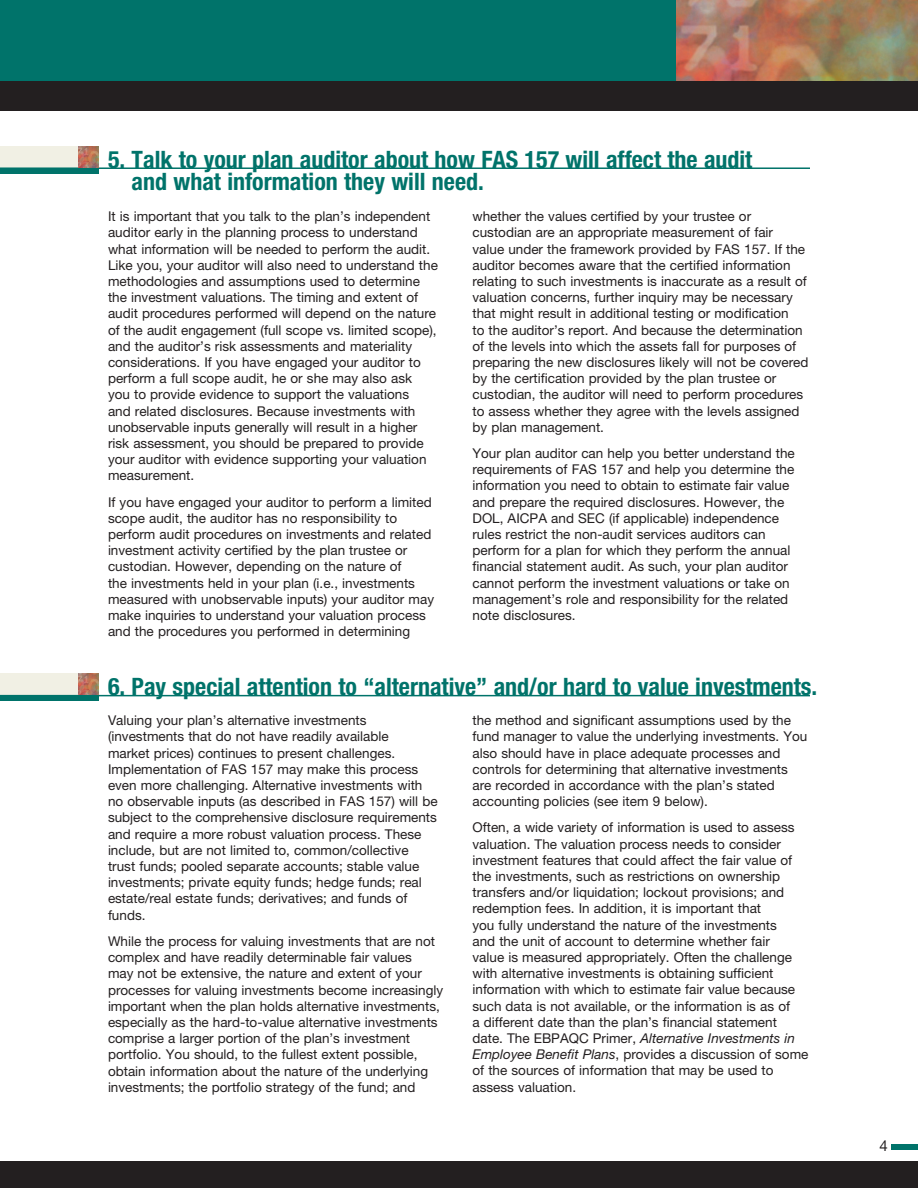
<style>
.page{position:relative;width:918px;height:1188px;background:#fff}
.page>*{position:absolute;margin:0;border:0;box-sizing:border-box;transform-origin:0 0}
.t1{font:700 condensed 24px/22.5px "Helvetica Neue";color:#00736a}
.t2{font:15px "Helvetica Neue";color:#231f20}
.t3{font:13.5px/16.2px "Helvetica Neue";color:#231f20}
.s1{font-style:italic}
</style>
<div class="page">
<div style="left:0;top:38px;width:918px;height:73px;background:#231f20"></div>
<div style="left:0;top:0;width:688px;height:81px;background:#00736a"></div>
<img style="left:677px;top:0;width:241px;height:81px">
<div style="left:0;top:1161px;width:918px;height:27px;background:#231f20"></div>
<div style="left:891px;top:1144px;width:27px;height:6px;background:#00736a"></div>
<div style="left:0;top:146px;width:98px;height:22px;background:#f1f0e4"></div>
<div style="left:0;top:168px;width:98px;height:5px;background:#00736a"></div>
<hr style="left:0;top:167px;width:810px;height:2px;background:#00736a">
<img style="left:79px;top:146px;width:19px;height:22px">
<div style="left:0;top:674px;width:98px;height:22px;background:#f1f0e4"></div>
<div style="left:0;top:695px;width:98px;height:6px;background:#00736a"></div>
<hr style="left:0;top:695px;width:810px;height:1px;background:#00736a">
<img style="left:79px;top:674px;width:19px;height:21px">
<h1 class="t1" style="left:132px;top:148px;width:622px;text-indent:-24px">5. Talk to your plan auditor about how FAS 157 will affect the audit and what information they will need.</h1>
<p class="t3" style="left:108px;top:208px;width:331px">It is important that you talk to the plan’s independent auditor early in the planning process to understand what information will be needed to perform the audit.<br>Like you, your auditor will also need to understand the methodologies and assumptions used to determine the investment valuations. The timing and extent of audit procedures performed will depend on the nature of the audit engagement (full scope vs. limited scope), and the auditor’s risk assessments and materiality considerations. If you have engaged your auditor to perform a full scope audit, he or she may also ask<br>you to provide evidence to support the valuations<br>and related disclosures. Because investments with unobservable inputs generally will result in a higher risk assessment, you should be prepared to provide your auditor with evidence supporting your valuation measurement.</p>
<p class="t3" style="left:108px;top:493px;width:328px">If you have engaged your auditor to perform a limited scope audit, the auditor has no responsibility to perform audit procedures on investments and related investment activity certified by the plan trustee or custodian. However, depending on the nature of<br>the investments held in your plan (i.e., investments measured with unobservable inputs) your auditor may make inquiries to understand your valuation process and the procedures you performed in determining</p>
<p class="t3" style="left:472px;top:208px;width:338px">whether the values certified by your trustee or custodian are an appropriate measurement of fair<br>value under the framework provided by FAS 157. If the auditor becomes aware that the certified information relating to such investments is inaccurate as a result of valuation concerns, further inquiry may be necessary that might result in additional testing or modification<br>to the auditor’s report. And because the determination of the levels into which the assets fall for purposes of preparing the new disclosures likely will not be covered by the certification provided by the plan trustee or custodian, the auditor will need to perform procedures to assess whether they agree with the levels assigned by plan management.</p>
<p class="t3" style="left:472px;top:445px;width:324px">Your plan auditor can help you better understand the requirements of FAS 157 and help you determine the information you need to obtain to estimate fair value and prepare the required disclosures. However, the DOL, AICPA and SEC (if applicable) independence rules restrict the non-audit services auditors can perform for a plan for which they perform the annual financial statement audit. As such, your plan auditor cannot perform the investment valuations or take on management’s role and responsibility for the related note disclosures.</p>
<h1 class="t1" style="left:108px;top:675px;width:711px">6. Pay special attention to “alternative” and/or hard to value investments.</h1>
<p class="t3" style="left:108px;top:712px;width:331px">Valuing your plan’s alternative investments (investments that do not have readily available<br>market prices) continues to present challenges.<br>Implementation of FAS 157 may make this process even more challenging. Alternative investments with no observable inputs (as described in FAS 157) will be subject to the comprehensive disclosure requirements and require a more robust valuation process. These include, but are not limited to, common/collective trust funds; pooled separate accounts; stable value investments; private equity funds; hedge funds; real estate/real estate funds; derivatives; and funds of funds.</p>
<p class="t3" style="left:108px;top:933px;width:337px">While the process for valuing investments that are not complex and have readily determinable fair values<br>may not be extensive, the nature and extent of your processes for valuing investments become increasingly important when the plan holds alternative investments, especially as the hard-to-value alternative investments comprise a larger portion of the plan’s investment portfolio. You should, to the fullest extent possible, obtain information about the nature of the underlying investments; the portfolio strategy of the fund; and</p>
<p class="t3" style="left:472px;top:712px;width:337px">the method and significant assumptions used by the fund manager to value the underlying investments. You also should have in place adequate processes and controls for determining that alternative investments are recorded in accordance with the plan’s stated accounting policies (see item 9 below).</p>
<p class="t3" style="left:472px;top:819px;width:337px">Often, a wide variety of information is used to assess valuation. The valuation process needs to consider investment features that could affect the fair value of the investments, such as restrictions on ownership transfers and/or liquidation; lockout provisions; and redemption fees. In addition, it is important that<br>you fully understand the nature of the investments<br>and the unit of account to determine whether fair<br>value is measured appropriately. Often the challenge with alternative investments is obtaining sufficient information with which to estimate fair value because such data is not available, or the information is as of<br>a different date than the plan’s financial statement date. The EBPAQC Primer, <span class="s1">Alternative Investments in Employee Benefit Plans</span>, provides a discussion of some of the sources of information that may be used to assess valuation.</p>
<p class="t2" style="left:880px;top:1137px;width:10px">4</p>
</div>
